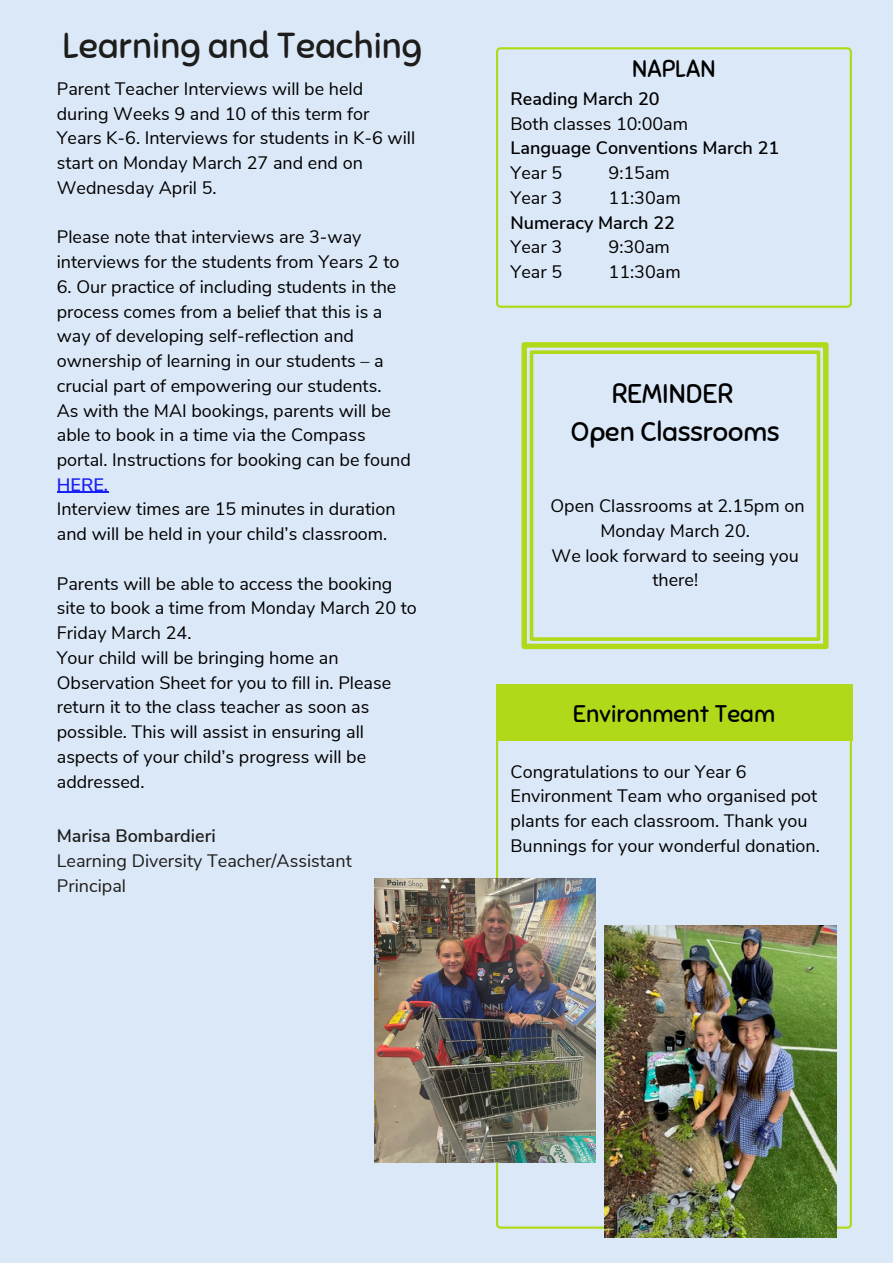
<style>
.page{position:relative;width:893px;height:1264px;background:#fff}
.page>*{position:absolute;margin:0;border:0;box-sizing:border-box;transform-origin:0 0}
.t1{font:36px "Sniglet";color:#1d1d1b}
.t2{font:27px/37px "Sniglet";color:#000;text-align:center}
.t3{font:24px "Sniglet";color:#000}
.t4{font:18px/24.8px "Nunito Sans";color:#000}
.t5{font:600 18px "Nunito Sans";color:#000}
.t6{font:18px/24.8px "Nunito Sans";color:#1d1d1b}
.t7{font:600 18px "Nunito Sans";color:#1d1d1b}
.t8{font:600 18px "Nunito Sans";color:#1820f4}
</style>
<div class="page">
<div style="left:0;top:0;width:892px;height:1262px;background:#dbe8f8"></div>
<svg style="left:496px;top:47px;width:355px;height:261px"></svg>
<svg style="left:521px;top:342px;width:307px;height:307px"></svg>
<div style="left:496px;top:684px;width:356px;height:56px;background:#b0d919"></div>
<svg style="left:496px;top:740px;width:355px;height:488px"></svg>
<img style="left:375px;top:878px;width:220px;height:284px">
<img style="left:604px;top:925px;width:232px;height:311px">
<hr style="left:57px;top:492px;width:51px;height:1px;background:#1820f4">
<h1 class="t1" style="left:62px;top:24px;width:361px">Learning and Teaching</h1>
<p class="t4" style="left:57px;top:77px;width:360px">Parent Teacher Interviews will be held during Weeks 9 and 10 of this term for Years K-6. Interviews for students in K-6 will start on Monday March 27 and end on Wednesday April 5.</p>
<p class="t4" style="left:57px;top:225px;width:344px">Please note that interviews are 3-way interviews for the students from Years 2 to</p>
<p class="t4" style="left:57px;top:274px;width:355px">6. Our practice of including students in the process comes from a belief that this is a way of developing self-reflection and ownership of learning in our students – a crucial part of empowering our students.<br>As with the MAI bookings, parents will be able to book in a time via the Compass portal. Instructions for booking can be found</p>
<p class="t8" style="left:57px;top:472px;width:53px">HERE.</p>
<p class="t4" style="left:57px;top:497px;width:340px">Interview times are 15 minutes in duration and will be held in your child’s classroom.</p>
<p class="t4" style="left:57px;top:571px;width:361px">Parents will be able to access the booking site to book a time from Monday March 20 to Friday March 24.<br>Your child will be bringing home an Observation Sheet for you to fill in. Please return it to the class teacher as soon as possible. This will assist in ensuring all aspects of your child’s progress will be addressed.</p>
<p class="t7" style="left:57px;top:824px;width:160px">Marisa Bombardieri</p>
<p class="t6" style="left:57px;top:848px;width:296px">Learning Diversity Teacher/Assistant<br>Principal</p>
<h3 class="t3" style="left:632px;top:54px;width:85px">NAPLAN</h3>
<p class="t5" style="left:510px;top:87px;width:151px">Reading March 20</p>
<p class="t4" style="left:510px;top:111px;width:179px">Both classes 10:00am</p>
<p class="t5" style="left:510px;top:136px;width:270px">Language Conventions March 21</p>
<p class="t4" style="left:510px;top:161px;width:53px">Year 5</p>
<p class="t4" style="left:608px;top:161px;width:63px">9:15am</p>
<p class="t4" style="left:510px;top:186px;width:53px">Year 3</p>
<p class="t4" style="left:608px;top:186px;width:74px">11:30am</p>
<p class="t5" style="left:510px;top:210px;width:166px">Numeracy March 22</p>
<p class="t4" style="left:510px;top:235px;width:53px">Year 3</p>
<p class="t4" style="left:608px;top:235px;width:63px">9:30am</p>
<p class="t4" style="left:510px;top:260px;width:53px">Year 5</p>
<p class="t4" style="left:608px;top:260px;width:74px">11:30am</p>
<h2 class="t2" style="left:570px;top:376px;width:210px">REMINDER<br>Open Classrooms</h2>
<p class="t4" style="left:550px;top:494px;width:256px;text-align:center">Open Classrooms at 2.15pm on<br>Monday March 20.<br>We look forward to seeing you there!</p>
<h3 class="t3" style="left:572px;top:699px;width:204px">Environment Team</h3>
<p class="t4" style="left:510px;top:759px;width:311px">Congratulations to our Year 6<br>Environment Team who organised pot plants for each classroom. Thank you Bunnings for your wonderful donation.</p>
</div>
